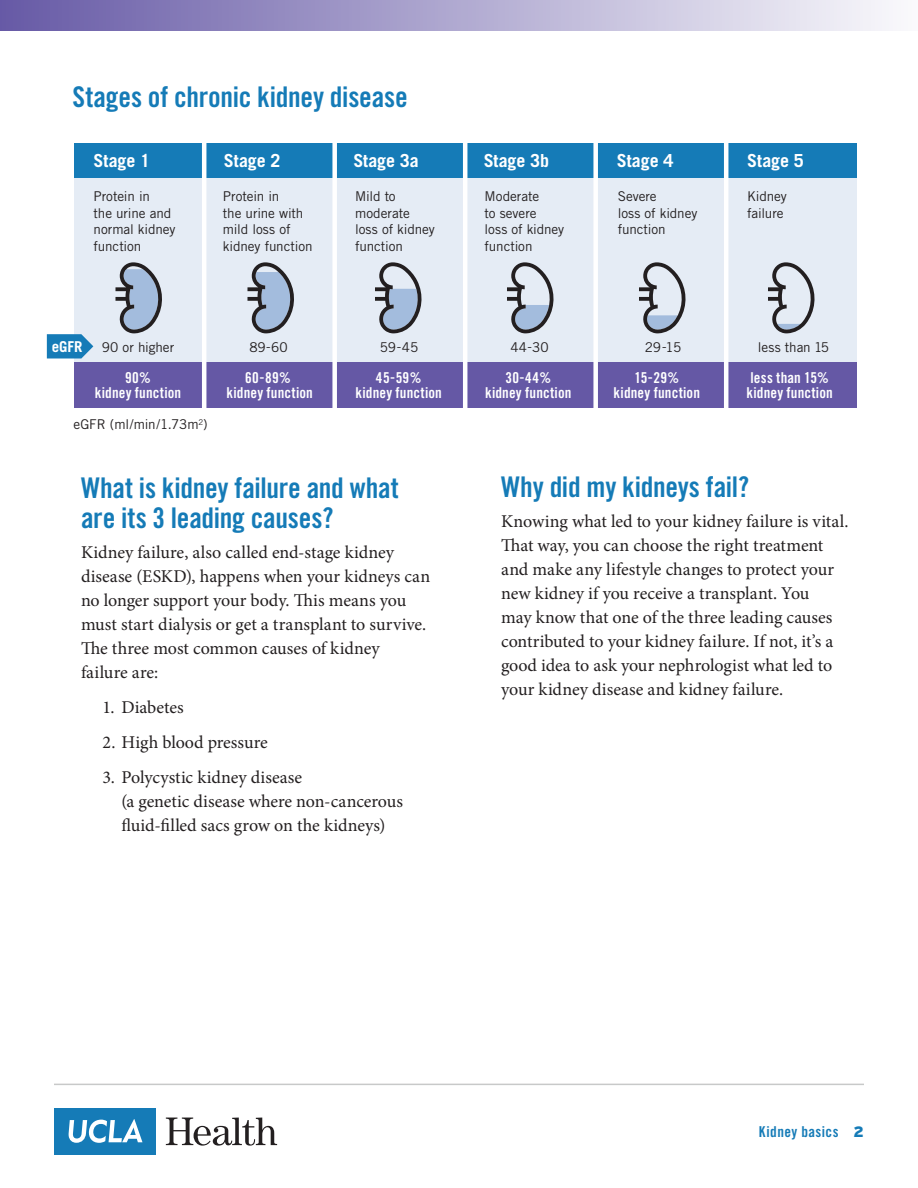
<style>
.page{position:relative;width:918px;height:1188px;background:#fff}
.page>*{position:absolute;margin:0;border:0;box-sizing:border-box;transform-origin:0 0}
.Large_Blue_Subhead{font:28.5px/30px "Trade Gothic Bold Cond Twenty";letter-spacing:-.01em;color:#157bb7}
.Bullet_List{font:18px/24px "Minion Pro";color:#231f20}
.Body_Copy__12_16{font:18px/24px "Minion Pro";color:#231f20}
.Small_Blue_Subhead{font:700 18px "Trade Gothic";letter-spacing:-.005em;color:#fff}
.chart_text{font:15px/15px "Trade Gothic Bold Cond Twenty";letter-spacing:.01em;color:#fff;text-align:center}
.t1{font:15px "Trade Gothic Bold Cond Twenty";letter-spacing:.03em;color:#157bb7}
.Small_Blue_Subhead-2{font:700 15px "Trade Gothic";color:#fff}
.chart_text-2{font:13.5px/16.5px "Trade Gothic";letter-spacing:-.005em;color:#231f20}
.s1{font-family:"Interstate";font-weight:900}
</style>
<div class="page">
<div style="left:0;top:0;width:918px;height:31px;background:linear-gradient(to right,#675aa6,#fafafc)"></div>
<div style="left:54px;top:1108px;width:101px;height:47px;background:#157bb7"></div>
<svg style="left:69px;top:1119px;width:73px;height:24px"></svg>
<svg style="left:166px;top:1118px;width:111px;height:28px"></svg>
<div style="left:74px;top:143px;width:783px;height:264px;background:#e5ecf5"></div>
<div style="left:74px;top:362px;width:783px;height:46px;background:#6558a5"></div>
<hr style="left:54px;top:1084px;width:810px;height:1px;background:#c8c9c9">
<div style="left:74px;top:143px;width:783px;height:35px;background:#157bb7"></div>
<svg style="left:47px;top:334px;width:46px;height:24px"></svg>
<hr style="left:202px;top:142px;width:4px;height:277px;background:#fff">
<div style="left:332px;top:142px;width:5px;height:277px;background:#fff"></div>
<hr style="left:463px;top:142px;width:4px;height:277px;background:#fff">
<div style="left:593px;top:142px;width:5px;height:277px;background:#fff"></div>
<hr style="left:724px;top:142px;width:4px;height:277px;background:#fff">
<svg style="left:115px;top:262px;width:47px;height:71px"></svg>
<svg style="left:247px;top:262px;width:47px;height:71px"></svg>
<svg style="left:375px;top:262px;width:47px;height:71px"></svg>
<svg style="left:507px;top:262px;width:47px;height:71px"></svg>
<svg style="left:639px;top:262px;width:47px;height:71px"></svg>
<svg style="left:768px;top:262px;width:47px;height:71px"></svg>
<p class="Large_Blue_Subhead" style="left:72px;top:81px;width:337px">Stages of chronic kidney disease</p>
<p class="Small_Blue_Subhead" style="left:94px;top:150px;width:58px">Stage 1</p>
<p class="chart_text-2" style="left:94px;top:188px;width:84px">Protein in<br>the urine and normal kidney function</p>
<p class="Small_Blue_Subhead" style="left:224px;top:150px;width:58px">Stage 2</p>
<p class="Small_Blue_Subhead" style="left:353px;top:150px;width:67px">Stage 3a</p>
<p class="Small_Blue_Subhead" style="left:484px;top:150px;width:67px">Stage 3b</p>
<p class="Small_Blue_Subhead" style="left:617px;top:150px;width:58px">Stage 4</p>
<p class="Small_Blue_Subhead" style="left:747px;top:150px;width:58px">Stage 5</p>
<p class="chart_text-2" style="left:223px;top:188px;width:91px">Protein in<br>the urine with mild loss of kidney function</p>
<p class="chart_text-2" style="left:355px;top:188px;width:81px">Mild to moderate loss of kidney function</p>
<p class="chart_text-2" style="left:485px;top:188px;width:81px">Moderate<br>to severe<br>loss of kidney function</p>
<p class="chart_text-2" style="left:618px;top:188px;width:81px">Severe<br>loss of kidney function</p>
<p class="chart_text-2" style="left:747px;top:188px;width:41px">Kidney failure</p>
<p class="Small_Blue_Subhead-2" style="left:52px;top:338px;width:32px">eGFR</p>
<p class="chart_text-2" style="left:102px;top:339px;width:74px">90 or higher</p>
<p class="chart_text" style="left:95px;top:370px;width:88px">90%<br>kidney function</p>
<p class="chart_text" style="left:226px;top:370px;width:88px">60-89%<br>kidney function</p>
<p class="chart_text" style="left:355px;top:370px;width:88px">45-59%<br>kidney function</p>
<p class="chart_text" style="left:485px;top:370px;width:88px">30-44%<br>kidney function</p>
<p class="chart_text" style="left:614px;top:370px;width:88px">15-29%<br>kidney function</p>
<p class="chart_text" style="left:746px;top:370px;width:88px;text-align:left">less than 15% kidney function</p>
<p class="chart_text-2" style="left:249px;top:339px;width:40px">89-60</p>
<p class="chart_text-2" style="left:380px;top:339px;width:40px">59-45</p>
<p class="chart_text-2" style="left:510px;top:339px;width:40px">44-30</p>
<p class="chart_text-2" style="left:645px;top:339px;width:38px">29-15</p>
<p class="chart_text-2" style="left:758px;top:339px;width:73px">less than 15</p>
<p class="chart_text-2" style="left:73px;top:416px;width:136px">eGFR (ml/min/1.73m<sup>2</sup>)</p>
<p class="Large_Blue_Subhead" style="left:81px;top:473px;width:319px">What is kidney failure and what are its 3 leading causes?</p>
<p class="Body_Copy__12_16" style="left:81px;top:541px;width:351px">Kidney failure, also called end-stage kidney disease (ESKD), happens when your kidneys can no longer support your body. This means you must start dialysis or get a transplant to survive.<br>The three most common causes of kidney failure are:</p>
<p class="Bullet_List" style="left:103px;top:696px;width:83px">1. Diabetes</p>
<p class="Bullet_List" style="left:103px;top:730px;width:167px">2. High blood pressure</p>
<p class="Bullet_List" style="left:122px;top:765px;width:283px;text-indent:-19px">3. Polycystic kidney disease<br>(a genetic disease where non-cancerous fluid-filled sacs grow on the kidneys)</p>
<p class="Large_Blue_Subhead" style="left:501px;top:471px;width:250px">Why did my kidneys fail?</p>
<p class="Bullet_List" style="left:501px;top:509px;width:349px">Knowing what led to your kidney failure is vital.<br>That way, you can choose the right treatment and make any lifestyle changes to protect your new kidney if you receive a transplant. You<br>may know that one of the three leading causes contributed to your kidney failure. If not, it’s a good idea to ask your nephrologist what led to your kidney disease and kidney failure.</p>
<p class="t1" style="left:759px;top:1123px;width:107px">Kidney basics <span class="s1">2</span></p>
</div>
